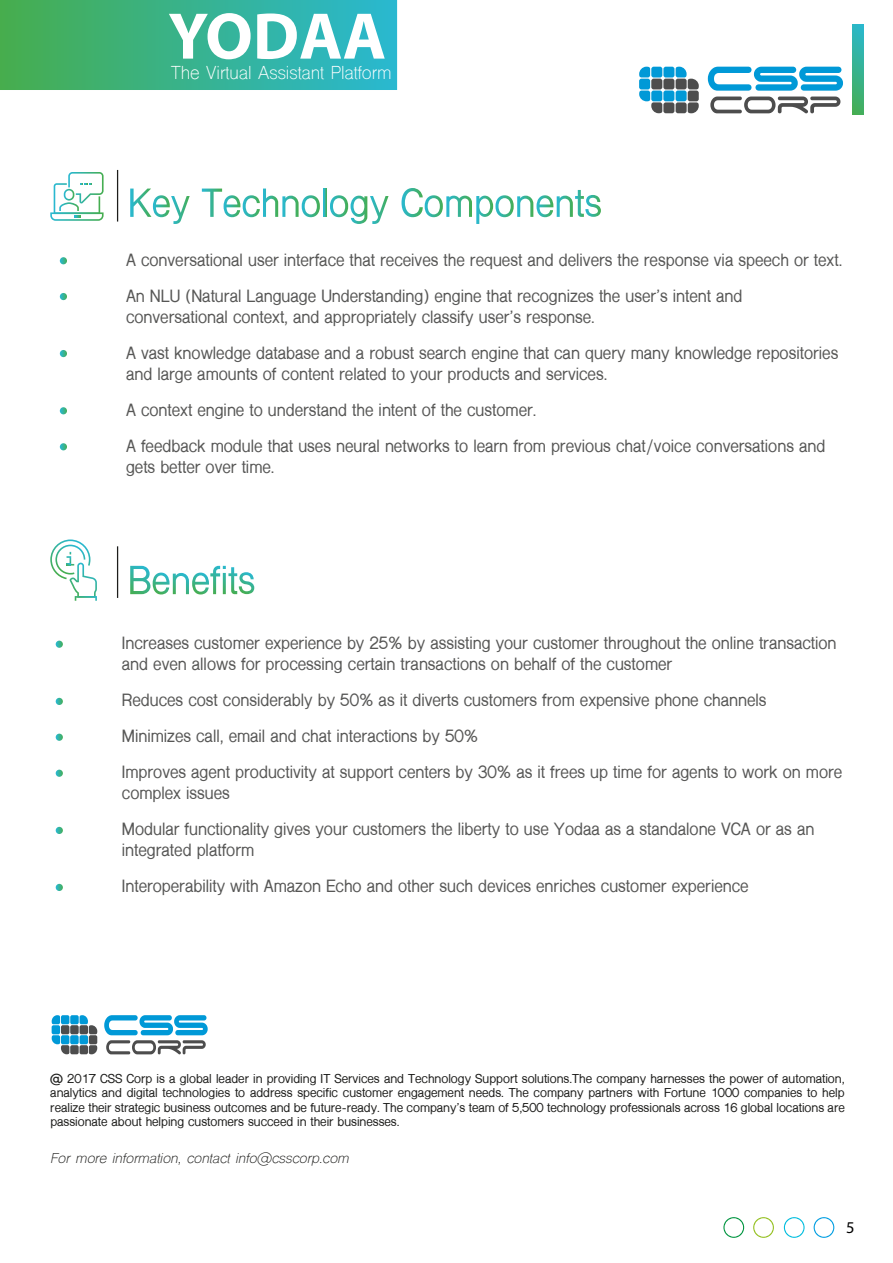
<style>
.page{position:relative;width:893px;height:1263px;background:#fff}
.page>*{position:absolute;margin:0;border:0;box-sizing:border-box;transform-origin:0 0}
.t1{font:700 66.45px "Myriad";color:#fff}
.t2{font:17.7px "Shree Dev 0714";color:#fff;scale:.95 1}
.t3{font:700 16.5px/36px "Shree Dev 0714";color:#575756;scale:.95 1}
.t4{font:16.5px "Myriad";color:#000}
.t5{font:italic 13.5px "Shree Dev 0714";color:#1d1d1b}
.t6{font:700 12px/14.4px "Shree Dev 0714";color:#1d1d1b;text-align:justify}
</style>
<div class="page">
<hr style="left:117px;top:546px;width:1px;height:52px;background:#1d1d1b">
<svg style="left:50px;top:539px;width:47px;height:62px"></svg>
<div style="left:0;top:0;width:397px;height:90px;background:linear-gradient(to right,#47ad4e,#29b8d2)"></div>
<svg style="left:852px;top:25px;width:11px;height:90px"></svg>
<svg style="left:710px;top:97px;width:130px;height:16px"></svg>
<div style="left:651px;top:79px;width:11px;height:10px;background:#4d4d4d;border-radius:2px"></div>
<div style="left:663px;top:79px;width:11px;height:10px;background:#4d4d4d;border-radius:2px"></div>
<div style="left:663px;top:102px;width:11px;height:11px;background:#4d4d4d;border-radius:2px"></div>
<div style="left:676px;top:102px;width:11px;height:11px;background:#4d4d4d;border-radius:2px"></div>
<div style="left:688px;top:91px;width:11px;height:10px;background:#4d4d4d;border-radius:2px"></div>
<svg style="left:688px;top:102px;width:11px;height:11px"></svg>
<svg style="left:708px;top:67px;width:135px;height:24px"></svg>
<div style="left:663px;top:67px;width:11px;height:11px;background:#0099d7;border-radius:2px"></div>
<div style="left:651px;top:67px;width:11px;height:11px;background:#0099d7;border-radius:2px"></div>
<div style="left:663px;top:91px;width:11px;height:10px;background:#0099d7;border-radius:2px"></div>
<div style="left:676px;top:91px;width:11px;height:10px;background:#0099d7;border-radius:2px"></div>
<div style="left:639px;top:79px;width:11px;height:10px;background:#0099d7;border-radius:2px"></div>
<svg style="left:639px;top:91px;width:23px;height:22px"></svg>
<svg style="left:639px;top:67px;width:11px;height:10px"></svg>
<svg style="left:676px;top:67px;width:23px;height:22px"></svg>
<svg style="left:130px;top:566px;width:124px;height:28px"></svg>
<hr style="left:117px;top:170px;width:1px;height:52px;background:#1d1d1b">
<svg style="left:50px;top:172px;width:54px;height:49px"></svg>
<svg style="left:60px;top:257px;width:7px;height:7px"></svg>
<svg style="left:60px;top:293px;width:7px;height:7px"></svg>
<svg style="left:60px;top:350px;width:7px;height:7px"></svg>
<svg style="left:60px;top:407px;width:7px;height:7px"></svg>
<svg style="left:60px;top:443px;width:7px;height:7px"></svg>
<svg style="left:56px;top:641px;width:7px;height:7px"></svg>
<svg style="left:56px;top:698px;width:7px;height:7px"></svg>
<svg style="left:56px;top:734px;width:7px;height:7px"></svg>
<svg style="left:56px;top:770px;width:7px;height:7px"></svg>
<svg style="left:56px;top:827px;width:7px;height:7px"></svg>
<svg style="left:56px;top:884px;width:7px;height:7px"></svg>
<svg style="left:814px;top:1217px;width:20px;height:21px"></svg>
<svg style="left:753px;top:1217px;width:21px;height:21px"></svg>
<svg style="left:784px;top:1217px;width:21px;height:21px"></svg>
<svg style="left:723px;top:1217px;width:21px;height:21px"></svg>
<svg style="left:130px;top:189px;width:60px;height:35px"></svg>
<svg style="left:202px;top:189px;width:118px;height:28px"></svg>
<svg style="left:323px;top:189px;width:3px;height:28px"></svg>
<svg style="left:330px;top:195px;width:59px;height:29px"></svg>
<svg style="left:401px;top:188px;width:200px;height:36px"></svg>
<div style="left:61px;top:1025px;width:8px;height:9px;background:#4d4d4d;border-radius:2px"></div>
<div style="left:70px;top:1025px;width:9px;height:9px;background:#4d4d4d;border-radius:2px"></div>
<div style="left:70px;top:1045px;width:9px;height:9px;background:#4d4d4d;border-radius:2px"></div>
<div style="left:80px;top:1045px;width:8px;height:9px;background:#4d4d4d;border-radius:2px"></div>
<div style="left:89px;top:1035px;width:8px;height:9px;background:#4d4d4d;border-radius:2px"></div>
<svg style="left:89px;top:1045px;width:8px;height:9px"></svg>
<svg style="left:104px;top:1015px;width:104px;height:39px"></svg>
<div style="left:70px;top:1015px;width:9px;height:9px;background:#0099d7;border-radius:2px"></div>
<div style="left:61px;top:1015px;width:8px;height:9px;background:#0099d7;border-radius:2px"></div>
<div style="left:70px;top:1035px;width:9px;height:9px;background:#0099d7;border-radius:2px"></div>
<div style="left:80px;top:1035px;width:8px;height:9px;background:#0099d7;border-radius:2px"></div>
<div style="left:52px;top:1025px;width:8px;height:9px;background:#0099d7;border-radius:2px"></div>
<svg style="left:52px;top:1035px;width:17px;height:19px"></svg>
<svg style="left:52px;top:1015px;width:8px;height:9px"></svg>
<svg style="left:80px;top:1015px;width:17px;height:19px"></svg>
<h1 class="t1" style="left:168px;top:2px;width:220px">YODAA</h1>
<p class="t2" style="left:171px;top:62px;width:234px">The Virtual Assistant Platform</p>
<p class="t3" style="left:126px;top:242px;width:755px">A conversational user interface that receives the request and delivers the response via speech or text.<br>An NLU (Natural Language Understanding) engine that recognizes the user’s intent and</p>
<p class="t3" style="left:126px;top:299px;width:751px">conversational context, and appropriately classify user’s response.<br>A vast knowledge database and a robust search engine that can query many knowledge repositories</p>
<p class="t3" style="left:126px;top:356px;width:738px">and large amounts of content related to your products and services.<br>A context engine to understand the intent of the customer.<br>A feedback module that uses neural networks to learn from previous chat/voice conversations and</p>
<p class="t3" style="left:126px;top:449px;width:158px">gets better over time.</p>
<p class="t3" style="left:122px;top:633px;width:754px;line-height:21px">Increases customer experience by 25% by assisting your customer throughout the online transaction and even allows for processing certain transactions on behalf of the customer</p>
<p class="t3" style="left:122px;top:682px;width:760px">Reduces cost considerably by 50% as it diverts customers from expensive phone channels<br>Minimizes call, email and chat interactions by 50%<br>Improves agent productivity at support centers by 30% as it frees up time for agents to work on more</p>
<p class="t3" style="left:122px;top:775px;width:730px">complex issues<br>Modular functionality gives your customers the liberty to use Yodaa as a standalone VCA or as an</p>
<p class="t3" style="left:122px;top:832px;width:661px">integrated platform<br>Interoperability with Amazon Echo and other such devices enriches customer experience</p>
<p class="t6" style="left:50px;top:1071px;width:796px">@ 2017 CSS Corp is a global leader in providing IT Services and Technology Support solutions.The company harnesses the power of automation, analytics and digital technologies to address specific customer engagement needs. The company partners with Fortune 1000 companies to help realize their strategic business outcomes and be future-ready. The company’s team of 5,500 technology professionals across 16 global locations are passionate about helping customers succeed in their businesses.</p>
<p class="t5" style="left:50px;top:1150px;width:300px">For more information, contact info@csscorp.com</p>
<p class="t4" style="left:846px;top:1219px;width:10px">5</p>
</div>
